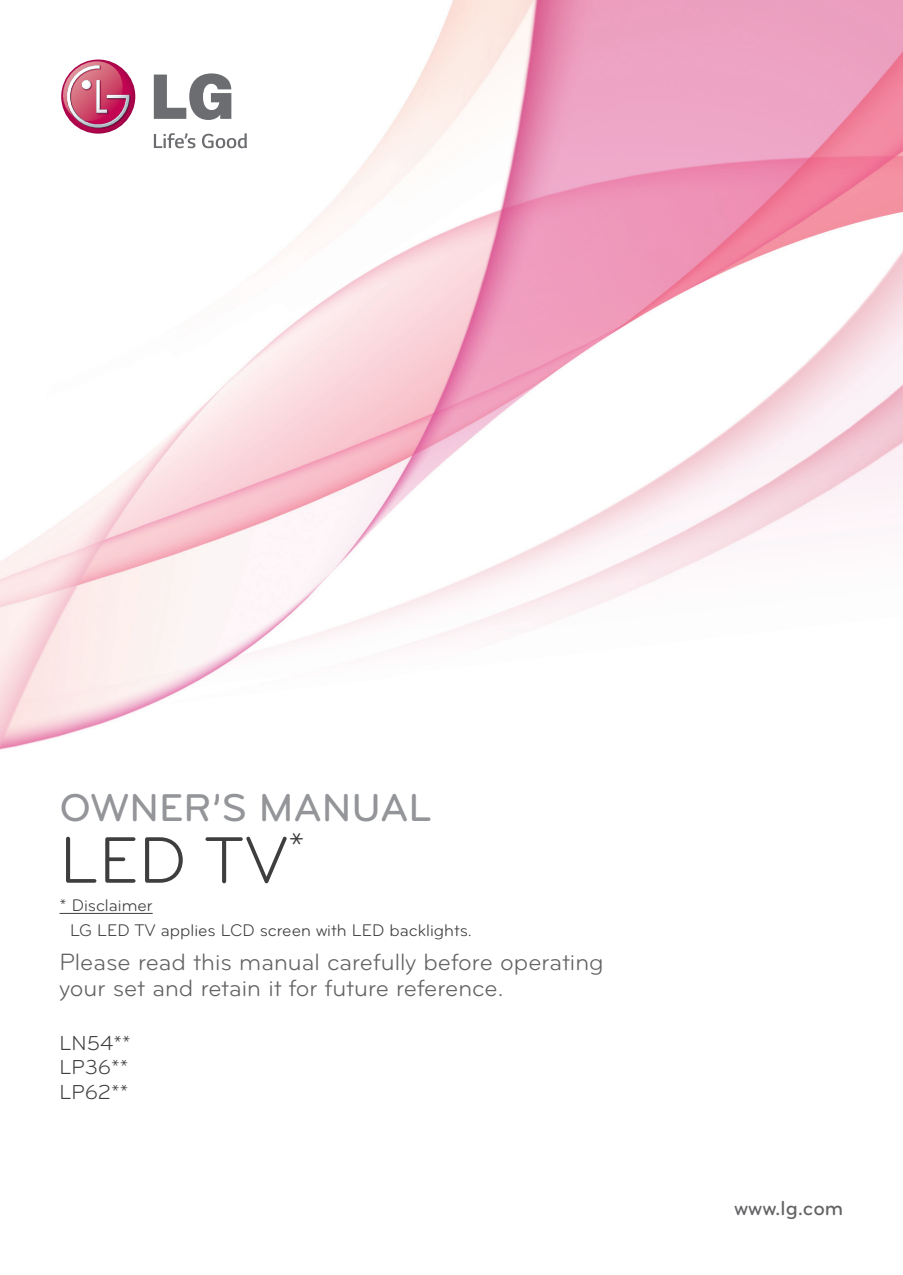
<style>
.page{position:relative;width:903px;height:1275px;background:#fff}
.page>*{position:absolute;margin:0;border:0;box-sizing:border-box;transform-origin:0 0}
.Product_name___Regul{font:68.25px "Bryant LG";color:#3e3e3f}
.Manual_type___Medium{font:500 40.25px "Bryant LG";color:#939598}
.Precaution___Regular{font:24.5px/26.2px "Bryant LG";color:#636366}
.t1{font:21px "Bryant LG";color:#3e3e3f}
.Website_address___Me{font:500 21px "Bryant LG";color:#636366}
.t2{font:17.5px "Bryant LG";color:#3e3e3f}
</style>
<div class="page">
<img style="left:0;top:0;width:903px;height:914px">
<svg style="left:61px;top:60px;width:74px;height:74px"></svg>
<svg style="left:60px;top:61px;width:71px;height:68px"></svg>
<svg style="left:154px;top:73px;width:77px;height:47px"></svg>
<svg style="left:154px;top:133px;width:41px;height:15px"></svg>
<svg style="left:202px;top:133px;width:45px;height:15px"></svg>
<hr style="left:60px;top:913px;width:93px;height:1px;background:#3e3e3f">
<p class="Manual_type___Medium" style="left:60px;top:783px;width:374px">OWNER’S MANUAL</p>
<p class="Product_name___Regul" style="left:60px;top:819px;width:247px">LED TV<sup>*</sup></p>
<p class="t2" style="left:60px;top:895px;width:95px">* Disclaimer</p>
<p class="t2" style="left:70px;top:919px;width:403px">LG LED TV applies LCD screen with LED backlights.</p>
<p class="Precaution___Regular" style="left:60px;top:949px;width:546px">Please read this manual carefully before operating your set and retain it for future reference.</p>
<p class="t1" style="left:60px;top:1030px;width:73px">LN54**</p>
<p class="t1" style="left:60px;top:1055px;width:70px">LP36**</p>
<p class="t1" style="left:60px;top:1079px;width:70px">LP62**</p>
<p class="Website_address___Me" style="left:734px;top:1196px;width:111px">www.lg.com</p>
</div>
